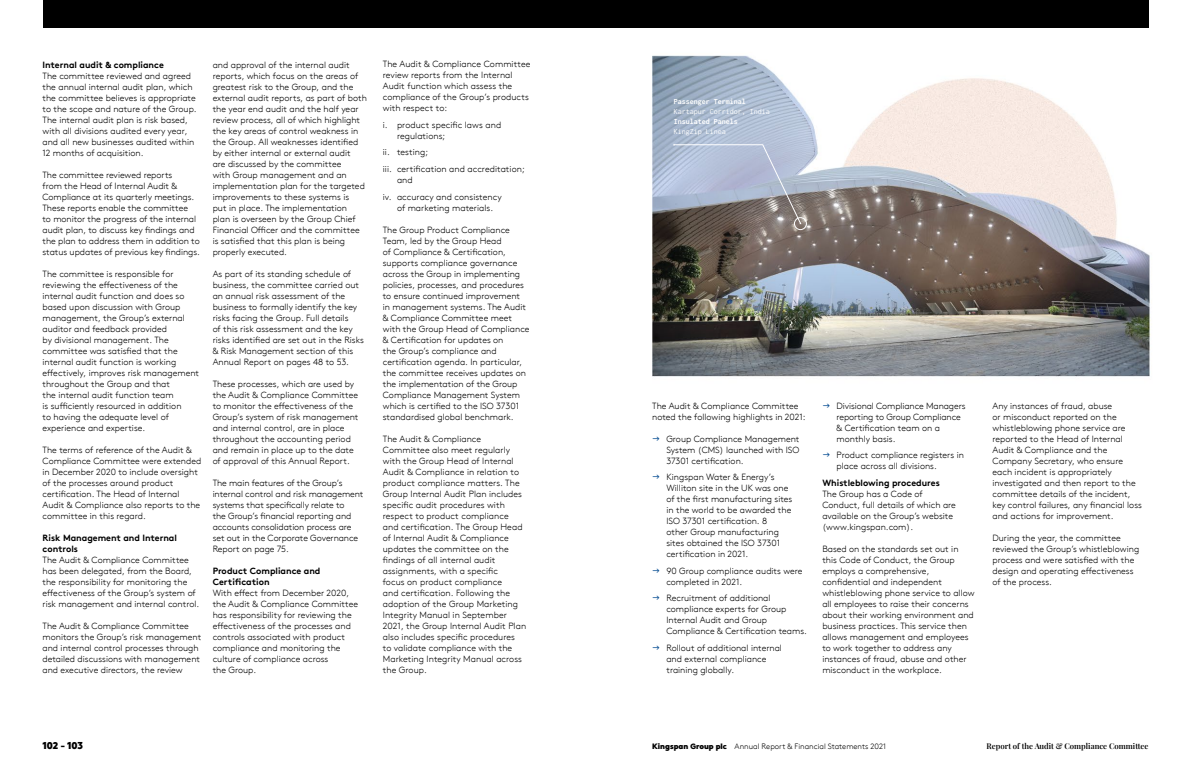
<style>
.page{position:relative;width:1191px;height:766px;background:#fff}
.page>*{position:absolute;margin:0;border:0;box-sizing:border-box;transform-origin:0 0}
.t1{font:900 10px "Kingspan Brown TT";letter-spacing:-.01em;color:#000}
.t2{font:300 9px/11px "Kingspan Brown TT";color:#000}
.t3{font:700 9px/11px "Kingspan Brown TT";color:#000}
.t4{font:8px "Inconsolata";color:#fff}
.t5{font:700 8px "Inconsolata";color:#fff}
.t6{font:300 7.8px "Kingspan Brown TT";color:#000}
.t7{font:600 7.8px "Playfair Display";color:#000}
.s1{font-weight:900}
</style>
<div class="page">
<img style="left:652px;top:0;width:499px;height:377px">
<div style="left:43px;top:0;width:1105px;height:28px;background:#000"></div>
<svg style="left:673px;top:144px;width:128px;height:80px"></svg>
<div style="left:794px;top:217px;width:12px;height:13px;border:1px solid #fff;border-radius:50%"></div>
<p class="t3" style="left:43px;top:58px;width:123px">Internal audit &amp; compliance</p>
<p class="t2" style="left:43px;top:69px;width:156px">The committee reviewed and agreed the annual internal audit plan, which the committee believes is appropriate to the scope and nature of the Group.<br>The internal audit plan is risk based, with all divisions audited every year, and all new businesses audited within 12 months of acquisition.</p>
<p class="t2" style="left:43px;top:168px;width:159px">The committee reviewed reports<br>from the Head of Internal Audit &amp; Compliance at its quarterly meetings.<br>These reports enable the committee<br>to monitor the progress of the internal audit plan, to discuss key findings and the plan to address them in addition to status updates of previous key findings.</p>
<p class="t2" style="left:43px;top:267px;width:158px">The committee is responsible for reviewing the effectiveness of the internal audit function and does so based upon discussion with Group management, the Group’s external auditor and feedback provided<br>by divisional management. The committee was satisfied that the internal audit function is working effectively, improves risk management throughout the Group and that<br>the internal audit function team<br>is sufficiently resourced in addition<br>to having the adequate level of experience and expertise.</p>
<p class="t2" style="left:43px;top:443px;width:160px">The terms of reference of the Audit &amp; Compliance Committee were extended in December 2020 to include oversight of the processes around product certification. The Head of Internal Audit &amp; Compliance also reports to the committee in this regard.</p>
<p class="t3" style="left:43px;top:531px;width:136px">Risk Management and Internal controls</p>
<p class="t2" style="left:43px;top:553px;width:158px">The Audit &amp; Compliance Committee has been delegated, from the Board, the responsibility for monitoring the effectiveness of the Group’s system of risk management and internal control.</p>
<p class="t2" style="left:43px;top:619px;width:160px">The Audit &amp; Compliance Committee monitors the Group’s risk management and internal control processes through detailed discussions with management and executive directors, the review</p>
<p class="t2" style="left:213px;top:58px;width:156px">and approval of the internal audit reports, which focus on the areas of greatest risk to the Group, and the external audit reports, as part of both the year end audit and the half year review process, all of which highlight the key areas of control weakness in the Group. All weaknesses identified by either internal or external audit<br>are discussed by the committee<br>with Group management and an implementation plan for the targeted improvements to these systems is<br>put in place. The implementation plan is overseen by the Group Chief Financial Officer and the committee is satisfied that this plan is being properly executed.</p>
<p class="t2" style="left:213px;top:267px;width:153px">As part of its standing schedule of business, the committee carried out an annual risk assessment of the business to formally identify the key risks facing the Group. Full details<br>of this risk assessment and the key risks identified are set out in the Risks &amp; Risk Management section of this Annual Report on pages 48 to 53.</p>
<p class="t2" style="left:213px;top:377px;width:147px">These processes, which are used by the Audit &amp; Compliance Committee to monitor the effectiveness of the Group’s system of risk management and internal control, are in place throughout the accounting period and remain in place up to the date of approval of this Annual Report.</p>
<p class="t2" style="left:213px;top:476px;width:152px">The main features of the Group’s internal control and risk management systems that specifically relate to<br>the Group’s financial reporting and accounts consolidation process are set out in the Corporate Governance Report on page 75.</p>
<p class="t3" style="left:213px;top:564px;width:109px">Product Compliance and<br>Certification</p>
<p class="t2" style="left:213px;top:586px;width:147px">With effect from December 2020, the Audit &amp; Compliance Committee has responsibility for reviewing the effectiveness of the processes and controls associated with product compliance and monitoring the culture of compliance across<br>the Group.</p>
<p class="t2" style="left:383px;top:58px;width:149px">The Audit &amp; Compliance Committee review reports from the Internal<br>Audit function which assess the compliance of the Group’s products with respect to:</p>
<p class="t2" style="left:397px;top:119px;width:106px;text-indent:-14px">i. product specific laws and regulations;</p>
<p class="t2" style="left:383px;top:143px;width:143px;line-height:16.5px">ii. testing;<br>iii. certification and accreditation;</p>
<p class="t2" style="left:383px;top:171px;width:120px;line-height:16.5px;text-indent:14px">and<br>iv. accuracy and consistency</p>
<p class="t2" style="left:397px;top:201px;width:98px">of marketing materials.</p>
<p class="t2" style="left:383px;top:223px;width:148px">The Group Product Compliance<br>Team, led by the Group Head<br>of Compliance &amp; Certification, supports compliance governance across the Group in implementing policies, processes, and procedures to ensure continued improvement in management systems. The Audit &amp; Compliance Committee meet with the Group Head of Compliance &amp; Certification for updates on<br>the Group’s compliance and certification agenda. In particular, the committee receives updates on the implementation of the Group<br>Compliance Management System which is certified to the ISO 37301 standardised global benchmark.</p>
<p class="t2" style="left:383px;top:432px;width:145px">The Audit &amp; Compliance<br>Committee also meet regularly with the Group Head of Internal<br>Audit &amp; Compliance in relation to product compliance matters. The<br>Group Internal Audit Plan includes specific audit procedures with respect to product compliance and certification. The Group Head of Internal Audit &amp; Compliance updates the committee on the findings of all internal audit assignments, with a specific<br>focus on product compliance<br>and certification. Following the adoption of the Group Marketing<br>Integrity Manual in September<br>2021, the Group Internal Audit Plan also includes specific procedures<br>to validate compliance with the<br>Marketing Integrity Manual across the Group.</p>
<p class="t5" style="left:674px;top:96px;width:73px">Passenger Terminal</p>
<p class="t4" style="left:674px;top:106px;width:97px">Kartapur Corridor, India</p>
<p class="t5" style="left:674px;top:116px;width:65px">Insulated Panels</p>
<p class="t4" style="left:674px;top:126px;width:53px">KingZip Linea</p>
<p class="t2" style="left:652px;top:399px;width:155px">The Audit &amp; Compliance Committee noted the following highlights in 2021:</p>
<p class="t2" style="left:666px;top:432px;width:135px;text-align:justify">Group Compliance Management System (CMS) launched with ISO 37301 certification.</p>
<p class="t2" style="left:666px;top:471px;width:127px">Kingspan Water &amp; Energy’s<br>Williton site in the UK was one of the first manufacturing sites in the world to be awarded the<br>ISO 37301 certification. 8<br>other Group manufacturing sites obtained the ISO 37301 certification in 2021.</p>
<p class="t2" style="left:666px;top:564px;width:138px">90 Group compliance audits were completed in 2021.</p>
<p class="t2" style="left:666px;top:592px;width:142px">Recruitment of additional compliance experts for Group<br>Internal Audit and Group<br>Compliance &amp; Certification teams.</p>
<p class="t2" style="left:666px;top:641px;width:117px">Rollout of additional internal and external compliance training globally.</p>
<p class="t2" style="left:836px;top:399px;width:130px">Divisional Compliance Managers reporting to Group Compliance &amp; Certification team on a monthly basis.</p>
<p class="t2" style="left:836px;top:449px;width:129px">Product compliance registers in place across all divisions.</p>
<p class="t3" style="left:822px;top:476px;width:119px">Whistleblowing procedures</p>
<p class="t2" style="left:822px;top:487px;width:135px">The Group has a Code of<br>Conduct, full details of which are available on the Group’s website (www.kingspan.com).</p>
<p class="t2" style="left:822px;top:542px;width:154px">Based on the standards set out in this Code of Conduct, the Group employs a comprehensive, confidential and independent whistleblowing phone service to allow all employees to raise their concerns about their working environment and business practices. This service then allows management and employees to work together to address any instances of fraud, abuse and other misconduct in the workplace.</p>
<p class="t2" style="left:992px;top:399px;width:151px">Any instances of fraud, abuse<br>or misconduct reported on the whistleblowing phone service are reported to the Head of Internal<br>Audit &amp; Compliance and the<br>Company Secretary, who ensure each incident is appropriately investigated and then report to the committee details of the incident, key control failures, any financial loss and actions for improvement.</p>
<p class="t2" style="left:992px;top:531px;width:148px">During the year, the committee reviewed the Group’s whistleblowing process and were satisfied with the design and operating effectiveness of the process.</p>
<p class="t1" style="left:43px;top:737px;width:42px">102 - 103</p>
<p class="t6" style="left:652px;top:740px;width:235px"><span class="s1">Kingspan Group plc</span> Annual Report &amp; Financial Statements 2021</p>
<p class="t7" style="left:986px;top:739px;width:163px">Report of the Audit &amp; Compliance Committee</p>
</div>
